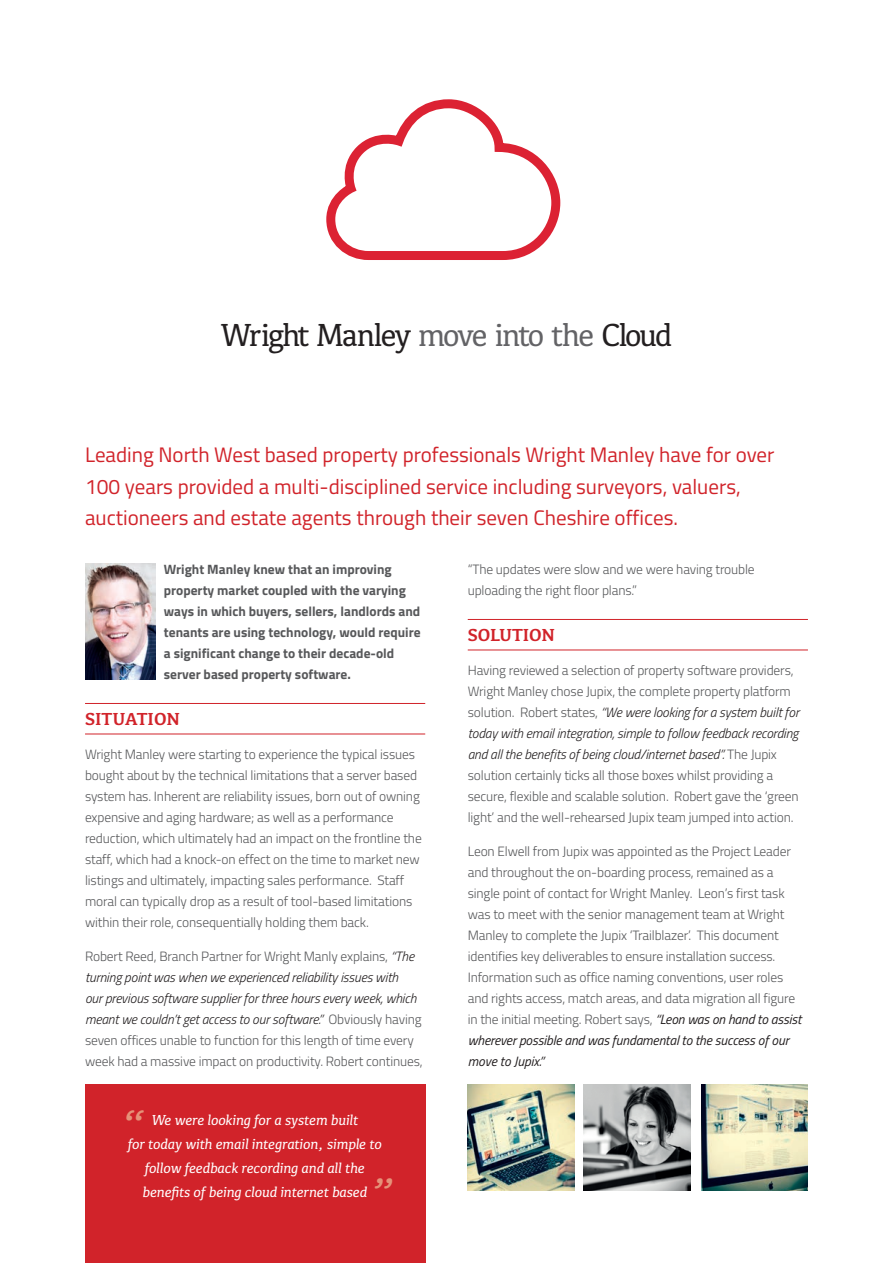
<style>
.page{position:relative;width:893px;height:1263px;background:#fff}
.page>*{position:absolute;margin:0;border:0;box-sizing:border-box;transform-origin:0 0}
.t1{font:italic 45px "Kefa II Pro";color:#e59279}
.t2{font:33px "Kefa II Pro";letter-spacing:-.06em;color:#231f20}
.t3{font:21px/31.5px "Titillium";color:#d1232a}
.t4{font:700 18px "Kefa II Pro";letter-spacing:-.01em;color:#d1232a}
.t5{font:italic 15px/24px "Kefa II Pro";color:#fff;text-align:center}
.t6{font:300 13.5px/21px "Titillium";letter-spacing:-.01em;color:#57585a}
.t7{font:700 13.5px/21px "Titillium";color:#57585a}
.s1{color:#636366}
.s2{font-style:italic;color:#231f20}
.s3{font-weight:400;font-style:italic;color:#231f20}
</style>
<div class="page">
<svg style="left:326px;top:99px;width:235px;height:161px"></svg>
<hr style="left:85px;top:703px;width:340px;height:1px;background:#d1232a">
<hr style="left:85px;top:734px;width:340px;height:1px;background:#d1232a">
<hr style="left:468px;top:619px;width:340px;height:1px;background:#d1232a">
<hr style="left:468px;top:650px;width:340px;height:1px;background:#d1232a">
<img style="left:85px;top:563px;width:70px;height:117px">
<div style="left:85px;top:1084px;width:340px;height:179px;background:#d1232a"></div>
<img style="left:468px;top:1084px;width:106px;height:107px">
<img style="left:702px;top:1084px;width:106px;height:107px">
<img style="left:584px;top:1084px;width:106px;height:107px">
<h2 class="t2" style="left:221px;top:316px;width:453px">Wright Manley <span class="s1">move into the</span> Cloud</h2>
<h3 class="t3" style="left:85px;top:438px;width:691px">Leading North West based property professionals Wright Manley have for over<br>100 years provided a multi-disciplined service including surveyors, valuers, auctioneers and estate agents through their seven Cheshire offices.</h3>
<p class="t7" style="left:164px;top:558px;width:258px">Wright Manley knew that an improving property market coupled with the varying ways in which buyers, sellers, landlords and tenants are using technology, would require a significant change to their decade-old server based property software.</p>
<h3 class="t4" style="left:85px;top:708px;width:97px">SITUATION</h3>
<p class="t6" style="left:85px;top:743px;width:338px">Wright Manley were starting to experience the typical issues bought about by the technical limitations that a server based system has. Inherent are reliability issues, born out of owning expensive and aging hardware; as well as a performance reduction, which ultimately had an impact on the frontline the staff, which had a knock-on effect on the time to market new listings and ultimately, impacting sales performance. Staff moral can typically drop as a result of tool-based limitations within their role, consequentially holding them back.</p>
<p class="t6" style="left:85px;top:945px;width:339px">Robert Reed, Branch Partner for Wright Manly explains, <span class="s2">“The turning point was when we experienced reliability issues with<br>our previous software supplier for three hours every week, which meant we couldn’t get access to our software.”</span> Obviously having seven offices unable to function for this length of time every week had a massive impact on productivity. Robert continues,</p>
<h1 class="t1" style="left:123px;top:1100px;width:22px">“</h1>
<p class="t5" style="left:128px;top:1107px;width:255px">We were looking for a system built<br>for today with email integration, simple to follow feedback recording and all the benefits of being cloud internet based</p>
<h1 class="t1" style="left:372px;top:1168px;width:22px">”</h1>
<p class="t6" style="left:468px;top:558px;width:289px">“The updates were slow and we were having trouble uploading the right floor plans.”</p>
<h3 class="t4" style="left:468px;top:624px;width:89px">SOLUTION</h3>
<p class="t6" style="left:468px;top:659px;width:333px">Having reviewed a selection of property software providers, Wright Manley chose Jupix, the complete property platform solution. Robert states, <span class="s2">“We were looking for a system built for today with email integration, simple to follow feedback recording and all the benefits of being cloud/internet based”.</span> The Jupix solution certainly ticks all those boxes whilst providing a secure, flexible and scalable solution. Robert gave the ‘green light’ and the well-rehearsed Jupix team jumped into action.</p>
<p class="t6" style="left:468px;top:840px;width:335px">Leon Elwell from Jupix was appointed as the Project Leader and throughout the on-boarding process, remained as a single point of contact for Wright Manley. Leon’s first task was to meet with the senior management team at Wright Manley to complete the Jupix ‘Trailblazer’. This document identifies key deliverables to ensure installation success.<br>Information such as office naming conventions, user roles and rights access, match areas, and data migration all figure in the initial meeting. Robert says, <span class="s3">“Leon was on hand to assist wherever possible and was fundamental to the success of our move to Jupix.”</span></p>
</div>
